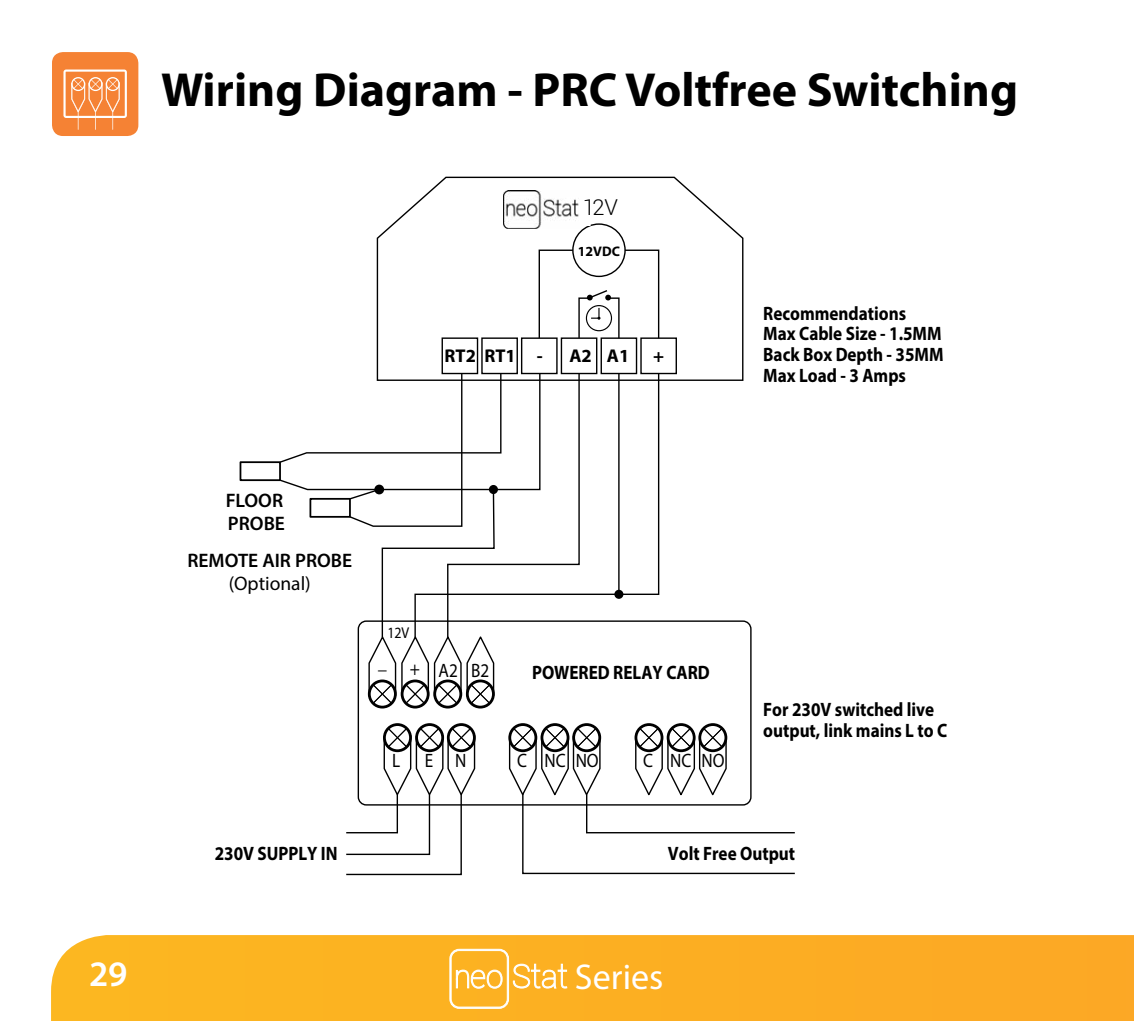
<style>
.page{position:relative;width:1134px;height:1021px;background:#fff}
.page>*{position:absolute;margin:0;border:0;box-sizing:border-box;transform-origin:0 0}
.t1{font:700 48px "Myriad Pro";color:#000}
.t2{font:700 47.6px "Myriad Pro";color:#000}
.t3{font:36px "Myriad Pro";color:#fff}
.t4{font:600 36px "Myriad Pro";color:#fff}
.t5{font:300 32.8px "Roboto";color:#fff}
.t6{font:300 22px "Roboto";color:#000}
.t7{font:700 19.6px/20.8px "Myriad Pro";color:#000;scale:.88 1}
.t8{font:600 19.6px/23.6px "Myriad Pro";color:#000}
.t9{font:19.6px "Myriad Pro";color:#000;scale:.88 1}
.t10{font:19.6px "Myriad Pro";color:#000}
.t11{font:700 18.4px "Myriad Pro";color:#000}
.t12{font:15.6px "Myriad Pro";color:#000;scale:.88 1}
.t13{font:700 14px "Myriad Pro";color:#000}
</style>
<div class="page">
<div style="left:51px;top:935px;width:1083px;height:85px;background:#fcaf22"></div>
<svg style="left:450px;top:949px;width:117px;height:59px;background:#fcbd46"></svg>
<div style="left:52px;top:52px;width:86px;height:84px;background:#f58234;border-radius:11px"></div>
<svg style="left:63px;top:69px;width:64px;height:61px"></svg>
<div style="left:433px;top:679px;width:29px;height:29px;border:3px solid #000;border-radius:50%"></div>
<div style="left:466px;top:679px;width:29px;height:29px;border:3px solid #000;border-radius:50%"></div>
<div style="left:401px;top:679px;width:29px;height:29px;border:3px solid #000;border-radius:50%"></div>
<div style="left:368px;top:679px;width:29px;height:29px;border:3px solid #000;border-radius:50%"></div>
<div style="left:383px;top:723px;width:29px;height:29px;border:3px solid #000;border-radius:50%"></div>
<div style="left:415px;top:723px;width:29px;height:29px;border:3px solid #000;border-radius:50%"></div>
<div style="left:447px;top:723px;width:29px;height:29px;border:3px solid #000;border-radius:50%"></div>
<div style="left:508px;top:723px;width:29px;height:29px;border:3px solid #000;border-radius:50%"></div>
<div style="left:540px;top:723px;width:29px;height:29px;border:3px solid #000;border-radius:50%"></div>
<div style="left:572px;top:723px;width:29px;height:29px;border:3px solid #000;border-radius:50%"></div>
<div style="left:634px;top:723px;width:29px;height:29px;border:3px solid #000;border-radius:50%"></div>
<div style="left:667px;top:723px;width:29px;height:29px;border:3px solid #000;border-radius:50%"></div>
<div style="left:698px;top:723px;width:29px;height:29px;border:3px solid #000;border-radius:50%"></div>
<svg style="left:508px;top:728px;width:287px;height:146px"></svg>
<svg style="left:346px;top:728px;width:130px;height:147px"></svg>
<svg style="left:376px;top:176px;width:368px;height:205px"></svg>
<div style="left:442px;top:337px;width:36px;height:37px;border:1px solid #000"></div>
<div style="left:481px;top:337px;width:37px;height:37px;border:1px solid #000"></div>
<div style="left:521px;top:337px;width:37px;height:37px;border:1px solid #000"></div>
<div style="left:561px;top:337px;width:36px;height:37px;border:1px solid #000"></div>
<div style="left:600px;top:337px;width:37px;height:37px;border:1px solid #000"></div>
<div style="left:640px;top:337px;width:37px;height:37px;border:1px solid #000"></div>
<div style="left:539px;top:249px;width:120px;height:90px;border:1px solid #000"></div>
<div style="left:573px;top:224px;width:52px;height:52px;background:#fff;border-radius:50%"></div>
<div style="left:572px;top:223px;width:54px;height:54px;border:1px solid #000;border-radius:50%"></div>
<svg style="left:578px;top:289px;width:42px;height:50px"></svg>
<svg style="left:580px;top:372px;width:80px;height:250px"></svg>
<hr style="left:618px;top:373px;width:2px;height:221px;background:#000">
<div style="left:240px;top:461px;width:41px;height:20px;border:2px solid #000"></div>
<svg style="left:278px;top:372px;width:302px;height:331px"></svg>
<div style="left:374px;top:484px;width:10px;height:10px;background:#000;border-radius:50%"></div>
<div style="left:489px;top:485px;width:9px;height:9px;background:#000;border-radius:50%"></div>
<div style="left:500px;top:196px;width:90px;height:29px;background:#fff"></div>
<img style="left:503px;top:191px;width:76px;height:37px">
<h1 class="t1" style="left:161px;top:59px;width:858px">Wiring Diagram - PRC Voltfree Switching</h1>
<h2 class="t2" style="left:161px;top:70px;width:325px">Section Header</h2>
<p class="t6" style="left:583px;top:192px;width:36px">12V</p>
<p class="t13" style="left:578px;top:242px;width:44px">12VDC</p>
<p class="t11" style="left:445px;top:344px;width:100px">RT2 RT1 -</p>
<p class="t11" style="left:569px;top:344px;width:61px">A2 A1</p>
<p class="t11" style="left:653px;top:343px;width:13px">+</p>
<p class="t7" style="left:763px;top:302px;width:206px">Recommendations<br>Max Cable Size - 1.5MM<br>Back Box Depth - 35MM<br>Max Load - 3 Amps</p>
<p class="t8" style="left:226px;top:488px;width:61px">FLOOR<br>PROBE</p>
<p class="t8" style="left:187px;top:548px;width:166px">REMOTE AIR PROBE</p>
<p class="t10" style="left:229px;top:571px;width:84px">(Optional)</p>
<p class="t12" style="left:387px;top:623px;width:26px">12V</p>
<p class="t9" style="left:378px;top:650px;width:11px">_</p>
<p class="t9" style="left:438px;top:658px;width:59px">A2 B2</p>
<p class="t9" style="left:410px;top:656px;width:13px">+</p>
<p class="t7" style="left:532px;top:661px;width:204px">POWERED RELAY CARD</p>
<p class="t9" style="left:392px;top:748px;width:11px">L</p>
<p class="t9" style="left:425px;top:748px;width:49px">E N</p>
<p class="t9" style="left:517px;top:748px;width:94px">C NC NO</p>
<p class="t9" style="left:643px;top:748px;width:94px">C NC NO</p>
<p class="t7" style="left:763px;top:698px;width:211px">For 230V switched live output, link mains L to C</p>
<p class="t7" style="left:215px;top:841px;width:141px">230V SUPPLY IN</p>
<p class="t7" style="left:668px;top:841px;width:146px">Volt Free Output</p>
<h3 class="t4" style="left:92px;top:953px;width:40px">29</h3>
<h3 class="t5" style="left:579px;top:953px;width:90px">Series</h3>
<h3 class="t3" style="left:575px;top:957px;width:90px">Series</h3>
</div>
